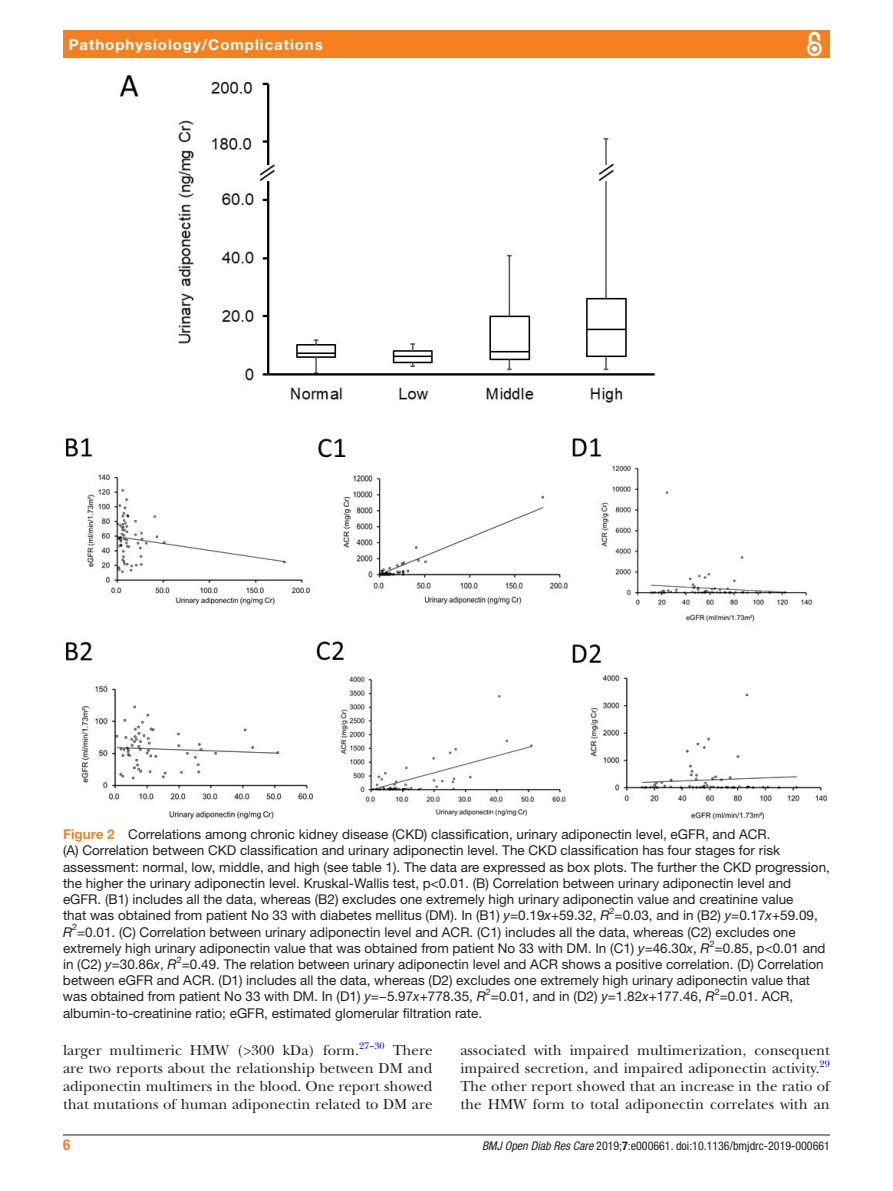
<style>
.page{position:relative;width:893px;height:1191px;background:#fff}
.page>*{position:absolute;margin:0;border:0;box-sizing:border-box;transform-origin:0 0}
.t1{font:15px/18px "New Baskerville";color:#231f20}
.t2{font:700 15px "Helvetica Neue LT Std";letter-spacing:.065em;color:#fff}
.t3{font:700 condensed 15px "Helvetica Neue LT Std";color:#f58020}
.t4{font:13.5px/16.2px "Helvetica Neue LT Std";color:#231f20}
.t5{font:condensed 12px "Helvetica Neue LT Std";color:#231f20}
.t6{font:9.9px "New Baskerville";color:#00f}
.t7{font:9px "Helvetica Neue LT Std";color:#231f20}
.s1{font-weight:700;color:#f58020}
.s2{font-style:italic}
.s3{font-weight:700}
</style>
<div class="page">
<hr style="left:63px;top:1134px;width:767px;height:1px;background:#231f20">
<img style="left:66px;top:75px;width:761px;height:745px">
<div style="left:63px;top:31px;width:767px;height:27px;background:#f58020"></div>
<svg style="left:807px;top:31px;width:15px;height:26px"></svg>
<p class="t2" style="left:69px;top:35px;width:256px">Pathophysiology/Complications</p>
<p class="t4" style="left:63px;top:826px;width:768px"><span class="s1">Figure 2</span> Correlations among chronic kidney disease (CKD) classification, urinary adiponectin level, eGFR, and ACR.<br>(A) Correlation between CKD classification and urinary adiponectin level. The CKD classification has four stages for risk assessment: normal, low, middle, and high (see table 1). The data are expressed as box plots. The further the CKD progression, the higher the urinary adiponectin level. Kruskal-Wallis test, p&lt;0.01. (B) Correlation between urinary adiponectin level and eGFR. (B1) includes all the data, whereas (B2) excludes one extremely high urinary adiponectin value and creatinine value<br>that was obtained from patient No 33 with diabetes mellitus (DM). In (B1) <span class="s2">y</span>=0.19<span class="s2">x</span>+59.32, <span class="s2">R</span> =0.03, and in (B2) <span class="s2">y</span>=0.17<span class="s2">x</span>+59.09,</p>
<p class="t7" style="left:610px;top:905px;width:6px">2</p>
<p class="t4" style="left:63px;top:923px;width:764px"><span class="s2">R</span><sup>2</sup>=0.01. (C) Correlation between urinary adiponectin level and ACR. (C1) includes all the data, whereas (C2) excludes one extremely high urinary adiponectin value that was obtained from patient No 33 with DM. In (C1) <span class="s2">y</span>=46.30<span class="s2">x</span>, <span class="s2">R</span><sup>2</sup>=0.85, p&lt;0.01 and in (C2) <span class="s2">y</span>=30.86<span class="s2">x</span>, <span class="s2">R</span><sup>2</sup>=0.49. The relation between urinary adiponectin level and ACR shows a positive correlation. (D) Correlation between eGFR and ACR. (D1) includes all the data, whereas (D2) excludes one extremely high urinary adiponectin value that was obtained from patient No 33 with DM. In (D1) <span class="s2">y</span>=−5.97<span class="s2">x</span>+778.35, <span class="s2">R</span><sup>2</sup>=0.01, and in (D2) <span class="s2">y</span>=1.82<span class="s2">x</span>+177.46, <span class="s2">R</span> =0.01. ACR,</p>
<p class="t7" style="left:715px;top:986px;width:6px">2</p>
<p class="t4" style="left:63px;top:1004px;width:421px">albumin-to-creatinine ratio; eGFR, estimated glomerular filtration rate.</p>
<p class="t1" style="left:63px;top:1041px;width:298px">larger multimeric HMW (&gt;300 kDa) form.</p>
<p class="t6" style="left:359px;top:1039px;width:27px">27–30</p>
<p class="t1" style="left:63px;top:1041px;width:371px;text-align:justify;text-indent:330px">There are two reports about the relationship between DM and adiponectin multimers in the blood. One report showed that mutations of human adiponectin related to DM are</p>
<p class="t1" style="left:460px;top:1041px;width:371px">associated with impaired multimerization, consequent impaired secretion, and impaired adiponectin activity.</p>
<p class="t6" style="left:820px;top:1057px;width:12px">29</p>
<p class="t1" style="left:460px;top:1077px;width:371px">The other report showed that an increase in the ratio of the HMW form to total adiponectin correlates with an</p>
<p class="t3" style="left:63px;top:1135px;width:9px">6</p>
<p class="t5" style="left:482px;top:1138px;width:349px"><span class="s2">BMJ Open Diab Res Care</span> 2019;<span class="s3">7</span>:e000661. doi:10.1136/bmjdrc-2019-000661</p>
</div>
